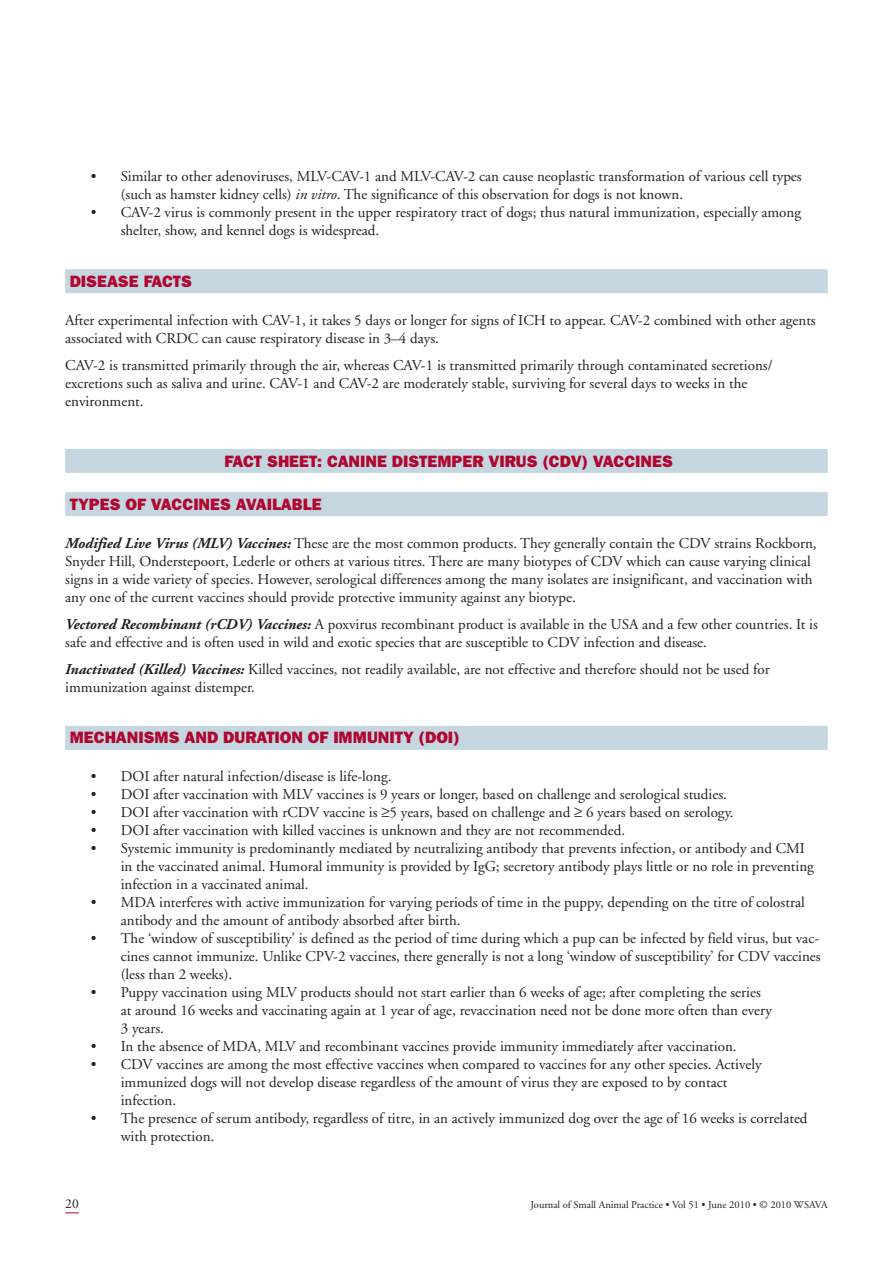
<style>
.page{position:relative;width:893px;height:1263px;background:#fff}
.page>*{position:absolute;margin:0;border:0;box-sizing:border-box;transform-origin:0 0}
.t1{font:800 16.5px "Franklin Gothic";color:#b00630}
.t2{font:15px/18px "Adobe Garamond";color:#231f20}
.t3{font:13.5px "Adobe Garamond";color:#231f20}
.t4{font:10.5px "Adobe Garamond";color:#231f20}
.s1{font-style:italic}
.s2{font-weight:700;font-style:italic}
</style>
<div class="page">
<svg style="left:65px;top:1212px;width:14px;height:1px"></svg>
<div style="left:65px;top:269px;width:763px;height:24px;background:#c4d7e1"></div>
<div style="left:65px;top:449px;width:763px;height:24px;background:#c4d7e1"></div>
<div style="left:65px;top:492px;width:763px;height:24px;background:#c4d7e1"></div>
<div style="left:65px;top:726px;width:763px;height:24px;background:#c4d7e1"></div>
<p class="t2" style="left:121px;top:169px;width:682px;text-indent:-30px">• Similar to other adenoviruses, MLV-CAV-1 and MLV-CAV-2 can cause neoplastic transformation of various cell types (such as hamster kidney cells) <span class="s1">in vitro</span>. The significance of this observation for dogs is not known.</p>
<p class="t2" style="left:121px;top:205px;width:682px;text-indent:-30px">• CAV-2 virus is commonly present in the upper respiratory tract of dogs; thus natural immunization, especially among shelter, show, and kennel dogs is widespread.</p>
<p class="t1" style="left:70px;top:275px;width:124px">DISEASE FACTS</p>
<p class="t2" style="left:65px;top:312px;width:752px">After experimental infection with CAV-1, it takes 5 days or longer for signs of ICH to appear. CAV-2 combined with other agents associated with CRDC can cause respiratory disease in 3–4 days.</p>
<p class="t2" style="left:65px;top:357px;width:709px">CAV-2 is transmitted primarily through the air, whereas CAV-1 is transmitted primarily through contaminated secretions/ excretions such as saliva and urine. CAV-1 and CAV-2 are moderately stable, surviving for several days to weeks in the environment.</p>
<p class="t1" style="left:225px;top:455px;width:450px">FACT SHEET: CANINE DISTEMPER VIRUS (CDV) VACCINES</p>
<p class="t1" style="left:70px;top:498px;width:253px">TYPES OF VACCINES AVAILABLE</p>
<p class="t2" style="left:65px;top:535px;width:753px"><span class="s2">Modified Live Virus (MLV) Vaccines:</span> These are the most common products. They generally contain the CDV strains Rockborn, Snyder Hill, Onderstepoort, Lederle or others at various titres. There are many biotypes of CDV which can cause varying clinical signs in a wide variety of species. However, serological differences among the many isolates are insignificant, and vaccination with any one of the current vaccines should provide protective immunity against any biotype.</p>
<p class="t2" style="left:65px;top:616px;width:754px"><span class="s2">Vectored Recombinant (rCDV) Vaccines:</span> A poxvirus recombinant product is available in the USA and a few other countries. It is safe and effective and is often used in wild and exotic species that are susceptible to CDV infection and disease.</p>
<p class="t2" style="left:65px;top:661px;width:706px"><span class="s2">Inactivated (Killed) Vaccines:</span> Killed vaccines, not readily available, are not effective and therefore should not be used for immunization against distemper.</p>
<p class="t1" style="left:70px;top:732px;width:391px">MECHANISMS AND DURATION OF IMMUNITY (DOI)</p>
<p class="t2" style="left:91px;top:769px;width:302px">• DOI after natural infection/disease is life-long.</p>
<p class="t2" style="left:91px;top:787px;width:638px">• DOI after vaccination with MLV vaccines is 9 years or longer, based on challenge and serological studies.</p>
<p class="t2" style="left:91px;top:805px;width:644px">• DOI after vaccination with rCDV vaccine is ≥5 years, based on challenge and ≥ 6 years based on serology.</p>
<p class="t2" style="left:91px;top:823px;width:536px">• DOI after vaccination with killed vaccines is unknown and they are not recommended.</p>
<p class="t2" style="left:121px;top:841px;width:695px;text-indent:-30px">• Systemic immunity is predominantly mediated by neutralizing antibody that prevents infection, or antibody and CMI in the vaccinated animal. Humoral immunity is provided by IgG; secretory antibody plays little or no role in preventing infection in a vaccinated animal.</p>
<p class="t2" style="left:121px;top:895px;width:685px;text-indent:-30px">• MDA interferes with active immunization for varying periods of time in the puppy, depending on the titre of colostral antibody and the amount of antibody absorbed after birth.</p>
<p class="t2" style="left:121px;top:931px;width:701px;text-align:justify;text-indent:-30px">• The ‘window of susceptibility’ is defined as the period of time during which a pup can be infected by field virus, but vac&shy;cines cannot immunize. Unlike CPV-2 vaccines, there generally is not a long ‘window of susceptibility’ for CDV vaccines (less than 2 weeks).</p>
<p class="t2" style="left:121px;top:985px;width:653px;text-indent:-30px">• Puppy vaccination using MLV products should not start earlier than 6 weeks of age; after completing the series at around 16 weeks and vaccinating again at 1 year of age, revaccination need not be done more often than every<br>3 years.</p>
<p class="t2" style="left:91px;top:1039px;width:647px">• In the absence of MDA, MLV and recombinant vaccines provide immunity immediately after vaccination.</p>
<p class="t2" style="left:121px;top:1057px;width:642px;text-indent:-30px">• CDV vaccines are among the most effective vaccines when compared to vaccines for any other species. Actively immunized dogs will not develop disease regardless of the amount of virus they are exposed to by contact infection.</p>
<p class="t2" style="left:121px;top:1111px;width:688px;text-indent:-30px">• The presence of serum antibody, regardless of titre, in an actively immunized dog over the age of 16 weeks is correlated with protection.</p>
<p class="t3" style="left:65px;top:1198px;width:15px">20</p>
<p class="t4" style="left:531px;top:1201px;width:299px">Journal of Small Animal Practice • Vol 51 • June 2010 • © 2010 WSAVA</p>
</div>
